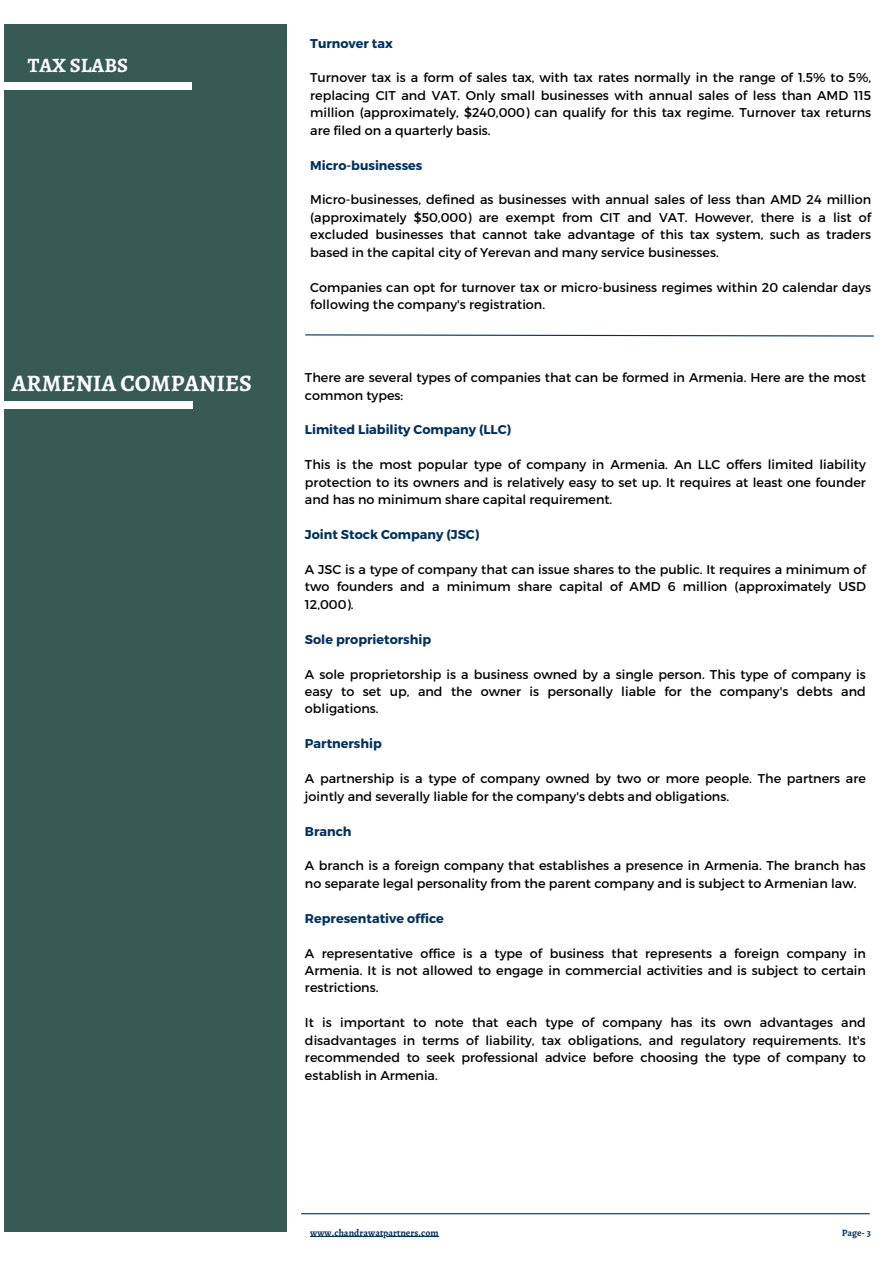
<style>
.page{position:relative;width:893px;height:1263px;background:#fff}
.page>*{position:absolute;margin:0;border:0;box-sizing:border-box;transform-origin:0 0}
.t1{font:700 23.62px "Alegreya";color:#fff}
.t2{font:700 20.4px "Alegreya";color:#fff}
.t3{font:12.75px/17.4px "Montserrat";color:#000;text-align:justify}
.t4{font:700 12.75px "Montserrat";color:#003260}
.t5{font:700 9.75px "Alegreya";color:#00305b}
</style>
<div class="page">
<div style="left:4px;top:24px;width:283px;height:1207px;background:#375a55"></div>
<div style="left:4px;top:82px;width:188px;height:7px;background:#fff"></div>
<hr style="left:301px;top:1213px;width:568px;height:1px;background:#00305b">
<hr style="left:310px;top:1236px;width:128px;height:1px;background:#00305b">
<div style="left:4px;top:401px;width:188px;height:8px;background:#fff"></div>
<svg style="left:305px;top:334px;width:569px;height:3px"></svg>
<h4 class="t2" style="left:28px;top:52px;width:102px">TAX SLABS</h4>
<h2 class="t4" style="left:310px;top:35px;width:84px">Turnover tax</h2>
<h1 class="t3" style="left:310px;top:69px;width:562px">Turnover tax is a form of sales tax, with tax rates normally in the range of 1.5% to 5%, replacing CIT and VAT. Only small businesses with annual sales of less than AMD 115 million (approximately, $240,000) can qualify for this tax regime. Turnover tax returns are filed on a quarterly basis.</h1>
<h3 class="t4" style="left:310px;top:157px;width:114px">Micro-businesses</h3>
<h4 class="t3" style="left:310px;top:191px;width:562px">Micro-businesses, defined as businesses with annual sales of less than AMD 24 million (approximately $50,000) are exempt from CIT and VAT. However, there is a list of excluded businesses that cannot take advantage of this tax system, such as traders based in the capital city of Yerevan and many service businesses.</h4>
<h3 class="t3" style="left:310px;top:278px;width:562px">Companies can opt for turnover tax or micro-business regimes within 20 calendar days following the company's registration.</h3>
<h4 class="t1" style="left:12px;top:367px;width:241px">ARMENIA COMPANIES</h4>
<h3 class="t3" style="left:305px;top:368px;width:562px">There are several types of companies that can be formed in Armenia. Here are the most common types:</h3>
<h4 class="t4" style="left:305px;top:422px;width:208px">Limited Liability Company (LLC)</h4>
<h3 class="t3" style="left:305px;top:455px;width:562px">This is the most popular type of company in Armenia. An LLC offers limited liability protection to its owners and is relatively easy to set up. It requires at least one founder and has no minimum share capital requirement.</h3>
<h4 class="t4" style="left:305px;top:526px;width:176px">Joint Stock Company (JSC)</h4>
<h3 class="t3" style="left:305px;top:560px;width:562px">A JSC is a type of company that can issue shares to the public. It requires a minimum of two founders and a minimum share capital of AMD 6 million (approximately USD 12,000).</h3>
<h4 class="t4" style="left:305px;top:631px;width:128px">Sole proprietorship</h4>
<h3 class="t3" style="left:305px;top:665px;width:562px">A sole proprietorship is a business owned by a single person. This type of company is easy to set up, and the owner is personally liable for the company's debts and obligations.</h3>
<h4 class="t4" style="left:305px;top:735px;width:78px">Partnership</h4>
<h3 class="t3" style="left:305px;top:769px;width:562px">A partnership is a type of company owned by two or more people. The partners are jointly and severally liable for the company's debts and obligations.</h3>
<h4 class="t4" style="left:305px;top:823px;width:48px">Branch</h4>
<h3 class="t3" style="left:305px;top:856px;width:562px">A branch is a foreign company that establishes a presence in Armenia. The branch has no separate legal personality from the parent company and is subject to Armenian law.</h3>
<h4 class="t4" style="left:305px;top:910px;width:140px">Representative office</h4>
<h4 class="t3" style="left:305px;top:944px;width:562px">A representative office is a type of business that represents a foreign company in Armenia. It is not allowed to engage in commercial activities and is subject to certain restrictions.</h4>
<p class="t3" style="left:305px;top:1013px;width:562px">It is important to note that each type of company has its own advantages and disadvantages in terms of liability, tax obligations, and regulatory requirements. It's recommended to seek professional advice before choosing the type of company to establish in Armenia.</p>
<h4 class="t5" style="left:310px;top:1225px;width:130px">www.chandrawatpartners.com</h4>
<p class="t5" style="left:841px;top:1226px;width:31px">Page- 3</p>
</div>
